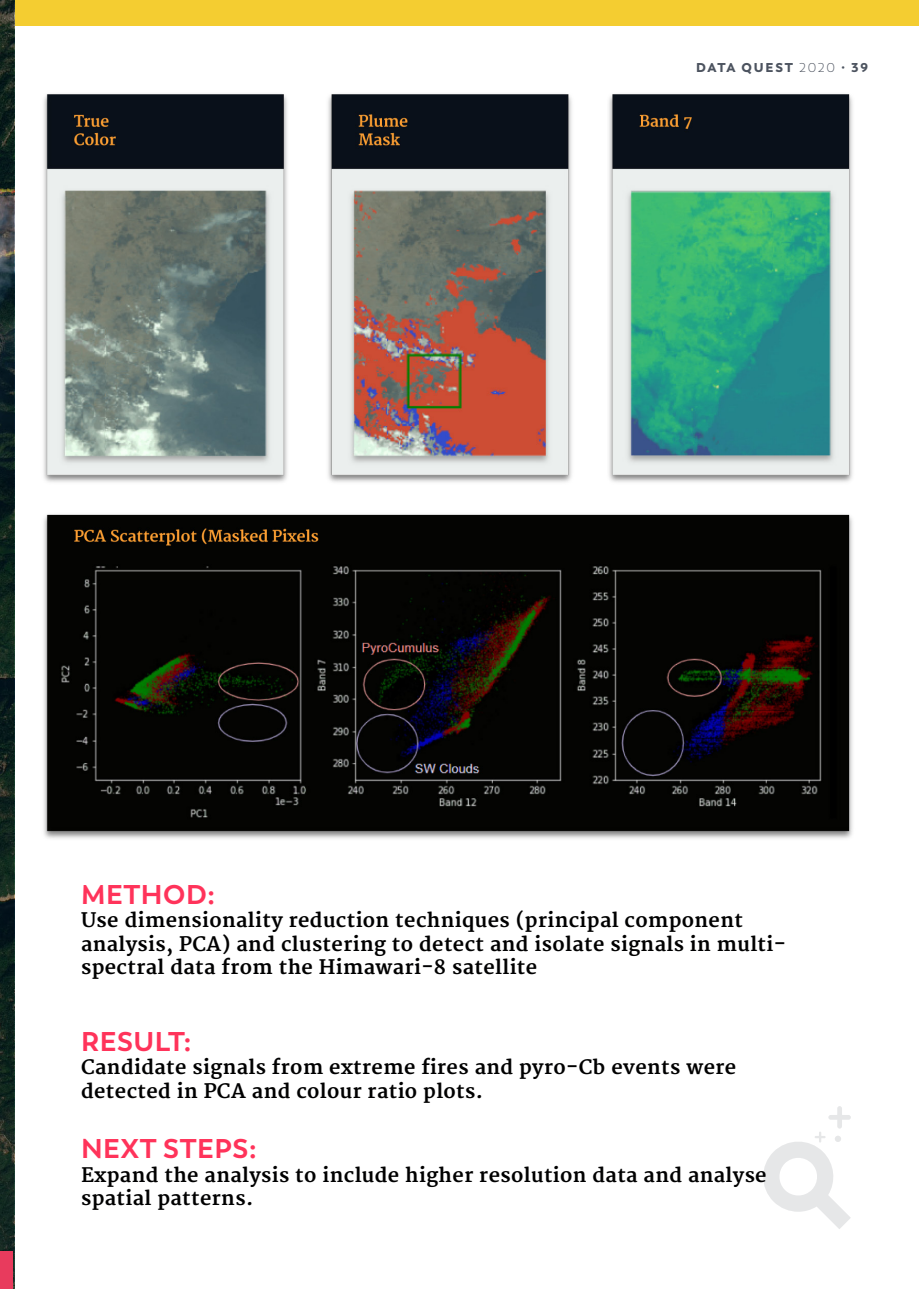
<style>
.page{position:relative;width:919px;height:1289px;background:#fff}
.page>*{position:absolute;margin:0;border:0;box-sizing:border-box;transform-origin:0 0}
.Paragraph_Style_1{font:700 27px "Trenda";letter-spacing:.02em;color:#ff335a}
.Paragraph_Style_1-2{font:700 19.5px/23.4px "Merriweather";letter-spacing:.02em;color:#000001}
.t1{font:900 12.75px "Trenda";letter-spacing:.14em;color:#4c535f}
.s1{font-weight:300}
</style>
<div class="page">
<div style="left:0;top:0;width:918px;height:26px;background:#f4cd31"></div>
<svg style="left:763px;top:1106px;width:87px;height:123px"></svg>
<svg style="left:0;top:0;width:14px;height:1288px;background:#152622"></svg>
<img style="left:0;top:1251px;width:13px;height:37px">
<img style="left:14px;top:75px;width:839px;height:833px">
<p class="t1" style="left:696px;top:59px;width:173px">DATA QUEST <span class="s1">2020</span> · 39</p>
<p class="Paragraph_Style_1" style="left:81px;top:877px;width:135px">METHOD:</p>
<p class="Paragraph_Style_1-2" style="left:81px;top:909px;width:706px">Use dimensionality reduction techniques (principal component analysis, PCA) and clustering to detect and isolate signals in multi&shy;spectral data from the Himawari-8 satellite</p>
<p class="Paragraph_Style_1" style="left:81px;top:1024px;width:112px">RESULT:</p>
<p class="Paragraph_Style_1-2" style="left:81px;top:1056px;width:656px">Candidate signals from extreme fires and pyro-Cb events were detected in PCA and colour ratio plots.</p>
<p class="Paragraph_Style_1" style="left:81px;top:1131px;width:177px">NEXT STEPS:</p>
<p class="Paragraph_Style_1-2" style="left:81px;top:1163px;width:687px">Expand the analysis to include higher resolution data and analyse spatial patterns.</p>
</div>
